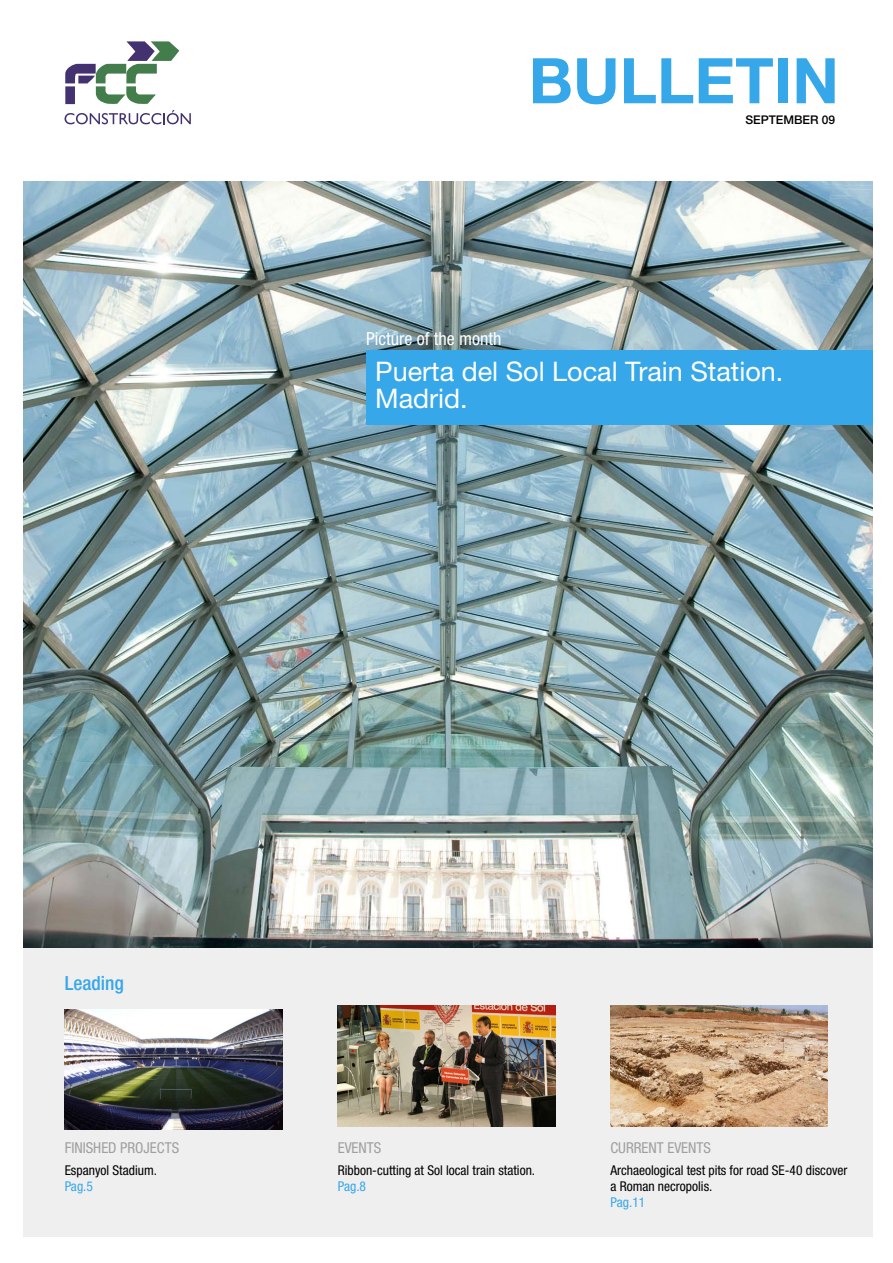
<style>
.page{position:relative;width:893px;height:1263px;background:#fff}
.page>*{position:absolute;margin:0;border:0;box-sizing:border-box;transform-origin:0 0}
.t1{font:700 63px "Helvetica Neue";color:#36a7e9}
.t2{font:27px/27px "Helvetica Neue";color:#fff}
.t3{font:500 condensed 19.5px "Helvetica Neue";color:#36a7e9}
.t4{font:condensed 18px "Helvetica Neue";color:#fff}
.t5{font:condensed 15px "Helvetica Neue";color:#9f9f9f}
.t6{font:condensed 13.5px/16.2px "Helvetica Neue";color:#000}
.t7{font:condensed 13.5px "Helvetica Neue";color:#36a7e9}
.t8{font:500 12px "Helvetica Neue";color:#000}
</style>
<div class="page">
<img style="left:23px;top:182px;width:849px;height:766px">
<div style="left:23px;top:948px;width:849px;height:289px;background:#efefef"></div>
<svg style="left:65px;top:41px;width:114px;height:63px"></svg>
<svg style="left:65px;top:110px;width:126px;height:14px"></svg>
<div style="left:366px;top:350px;width:506px;height:75px;background:#36a7e9"></div>
<img style="left:65px;top:1009px;width:217px;height:120px">
<img style="left:338px;top:1006px;width:217px;height:120px">
<img style="left:610px;top:1006px;width:218px;height:120px">
<p class="t1" style="left:529px;top:42px;width:312px">BULLETIN</p>
<p class="t8" style="left:745px;top:112px;width:91px">SEPTEMBER 09</p>
<p class="t4" style="left:366px;top:328px;width:137px">Picture of the month</p>
<p class="t2" style="left:375px;top:357px;width:410px">Puerta del Sol Local Train Station.<br>Madrid.</p>
<p class="t3" style="left:65px;top:971px;width:61px">Leading</p>
<p class="t5" style="left:65px;top:1139px;width:116px">FINISHED PROJECTS</p>
<p class="t6" style="left:65px;top:1162px;width:94px">Espanyol Stadium.</p>
<p class="t7" style="left:65px;top:1179px;width:30px">Pag.5</p>
<p class="t5" style="left:338px;top:1139px;width:45px">EVENTS</p>
<p class="t5" style="left:610px;top:1139px;width:102px">CURRENT EVENTS</p>
<p class="t6" style="left:338px;top:1162px;width:199px">Ribbon-cutting at Sol local train station.</p>
<p class="t7" style="left:338px;top:1179px;width:30px">Pag.8</p>
<p class="t6" style="left:610px;top:1162px;width:239px">Archaeological test pits for road SE-40 discover a Roman necropolis.</p>
<p class="t7" style="left:610px;top:1195px;width:36px">Pag.11</p>
</div>
